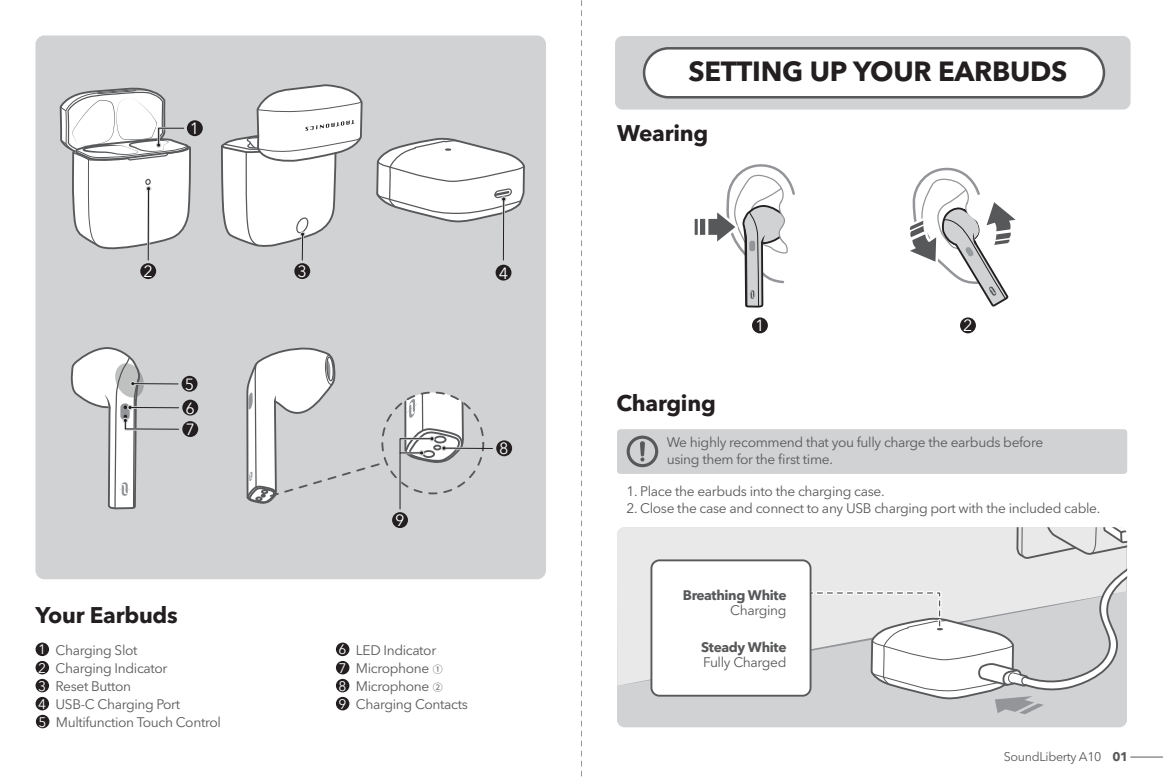
<style>
.page{position:relative;width:1163px;height:780px;background:#fff}
.page>*{position:absolute;margin:0;border:0;box-sizing:border-box;transform-origin:0 0}
.t1{font:700 27.5px "Avenir Next LT Pro";letter-spacing:-.01em;color:#231f20}
.t2{font:700 22.5px "Avenir Next LT Pro";letter-spacing:-.01em;color:#231f20}
.t3{font:16.25px/23.8px "Avenir Next LT Pro";color:#fff}
.t4{font:13.75px/18px "Avenir Next LT Pro";letter-spacing:-.025em;color:#57585a}
.t5{font:700 13.75px "Avenir Next LT Pro";letter-spacing:-.025em;color:#57585a}
.t6{font:13.75px/18px "Avenir Next LT Pro";color:#fff;text-align:justify}
.t7{font:12.5px "Avenir Next LT Pro";letter-spacing:-.025em;color:#59595b}
.t8{font:10px/18px "Source Han Sans CN";color:#57585a}
.s1{color:#fff}
.s2{font-weight:700}
</style>
<div class="page">
<div style="left:35px;top:35px;width:511px;height:544px;background:#d1d2d4;border-radius:9px"></div>
<div style="left:618px;top:685px;width:507px;height:42px;background:#d1d2d4"></div>
<div style="left:618px;top:527px;width:188px;height:64px;background:#eae9e9"></div>
<div style="left:618px;top:591px;width:32px;height:94px;background:#eae9e9"></div>
<div style="left:615px;top:36px;width:515px;height:73px;background:#d1d2d4;border-radius:8px"></div>
<div style="left:644px;top:48px;width:459px;height:49px;background:#fff;border-radius:24px"></div>
<div style="left:642px;top:47px;width:462px;height:51px;border:2px solid #57585a;border-radius:24px"></div>
<div style="left:187px;top:120px;width:16px;height:16px;background:#231f20;border-radius:50%"></div>
<svg style="left:60px;top:87px;width:131px;height:174px"></svg>
<div style="left:140px;top:263px;width:16px;height:16px;background:#231f20;border-radius:50%"></div>
<svg style="left:221px;top:85px;width:141px;height:194px"></svg>
<div style="left:294px;top:263px;width:16px;height:16px;background:#231f20;border-radius:50%"></div>
<svg style="left:376px;top:137px;width:149px;height:124px"></svg>
<div style="left:495px;top:265px;width:16px;height:15px;background:#231f20;border-radius:50%"></div>
<div style="left:36px;top:642px;width:13px;height:14px;background:#231f20;border-radius:50%"></div>
<div style="left:36px;top:661px;width:13px;height:13px;background:#231f20;border-radius:50%"></div>
<div style="left:36px;top:678px;width:13px;height:14px;background:#231f20;border-radius:50%"></div>
<div style="left:36px;top:696px;width:13px;height:14px;background:#231f20;border-radius:50%"></div>
<div style="left:336px;top:642px;width:13px;height:14px;background:#231f20;border-radius:50%"></div>
<div style="left:336px;top:661px;width:13px;height:13px;background:#231f20;border-radius:50%"></div>
<div style="left:336px;top:678px;width:13px;height:14px;background:#231f20;border-radius:50%"></div>
<div style="left:336px;top:696px;width:13px;height:14px;background:#231f20;border-radius:50%"></div>
<svg style="left:246px;top:347px;width:142px;height:157px"></svg>
<div style="left:181px;top:376px;width:16px;height:15px;background:#231f20;border-radius:50%"></div>
<div style="left:182px;top:399px;width:16px;height:16px;background:#231f20;border-radius:50%"></div>
<div style="left:496px;top:440px;width:16px;height:16px;background:#231f20;border-radius:50%"></div>
<svg style="left:397px;top:392px;width:96px;height:118px"></svg>
<div style="left:392px;top:512px;width:16px;height:16px;background:#231f20;border-radius:50%"></div>
<svg style="left:689px;top:164px;width:109px;height:564px"></svg>
<svg style="left:909px;top:167px;width:106px;height:140px"></svg>
<div style="left:751px;top:317px;width:16px;height:16px;background:#231f20;border-radius:50%"></div>
<div style="left:959px;top:317px;width:16px;height:16px;background:#231f20;border-radius:50%"></div>
<div style="left:651px;top:560px;width:159px;height:135px;background:#fff;border-radius:8px"></div>
<div style="left:650px;top:559px;width:161px;height:137px;border:2px solid #57585a;border-radius:8px"></div>
<div style="left:617px;top:429px;width:509px;height:45px;background:#d1d2d4;border-radius:3px"></div>
<svg style="left:626px;top:435px;width:32px;height:32px"></svg>
<hr style="left:1130px;top:756px;width:32px;height:1px;background:#59595b">
<svg style="left:806px;top:527px;width:319px;height:187px"></svg>
<div style="left:182px;top:421px;width:16px;height:16px;background:#231f20;border-radius:50%"></div>
<svg style="left:70px;top:347px;width:109px;height:163px"></svg>
<div style="left:36px;top:714px;width:13px;height:14px;background:#231f20;border-radius:50%"></div>
<p class="t3" style="left:190px;top:117px;width:11px">1</p>
<p class="t3" style="left:143px;top:259px;width:11px">2</p>
<p class="t3" style="left:297px;top:259px;width:11px">3</p>
<p class="t3" style="left:498px;top:261px;width:11px">4</p>
<p class="t3" style="left:185px;top:372px;width:12px">5<br>6</p>
<p class="t3" style="left:185px;top:417px;width:11px">7</p>
<h2 class="t2" style="left:36px;top:601px;width:144px">Your Earbuds</h2>
<p class="t3" style="left:395px;top:508px;width:11px">9</p>
<p class="t6" style="left:38px;top:640px;width:9px">1<br>2<br>3<br>4</p>
<p class="t4" style="left:356px;top:640px;width:113px">LED Indicator<br>Microphone<br>Microphone<br>Charging Contacts</p>
<p class="t4" style="left:55px;top:640px;width:126px">Charging Slot<br>Charging Indicator<br>Reset Button<br>USB-C Charging Port</p>
<p class="t6" style="left:338px;top:640px;width:9px">6<br>7<br>8<br>9</p>
<p class="t8" style="left:432px;top:660px;width:11px">①<br>②</p>
<p class="t4" style="left:38px;top:713px;width:184px"><span class="s1">5</span> Multifunction Touch Control</p>
<p class="t3" style="left:499px;top:436px;width:11px">8</p>
<h1 class="t1" style="left:688px;top:55px;width:380px">SETTING UP YOUR EARBUDS</h1>
<h2 class="t2" style="left:617px;top:119px;width:93px">Wearing</h2>
<h2 class="t2" style="left:616px;top:389px;width:101px">Charging</h2>
<p class="t3" style="left:755px;top:314px;width:11px">1</p>
<p class="t3" style="left:962px;top:314px;width:11px">2</p>
<p class="t4" style="left:666px;top:434px;width:378px;line-height:16.8px">We highly recommend that you fully charge the earbuds before using them for the first time.</p>
<p class="t4" style="left:626px;top:482px;width:259px">1. Place the earbuds into the charging case.</p>
<p class="t4" style="left:626px;top:499px;width:475px">2. Close the case and connect to any USB charging port with the included cable.</p>
<p class="t5" style="left:682px;top:586px;width:105px">Breathing White</p>
<p class="t4" style="left:730px;top:601px;width:58px">Charging</p>
<p class="t5" style="left:701px;top:638px;width:87px">Steady White</p>
<p class="t4" style="left:703px;top:653px;width:85px">Fully Charged</p>
<p class="t7" style="left:1003px;top:749px;width:126px">SoundLiberty A10 <span class="s2">01</span></p>
</div>
